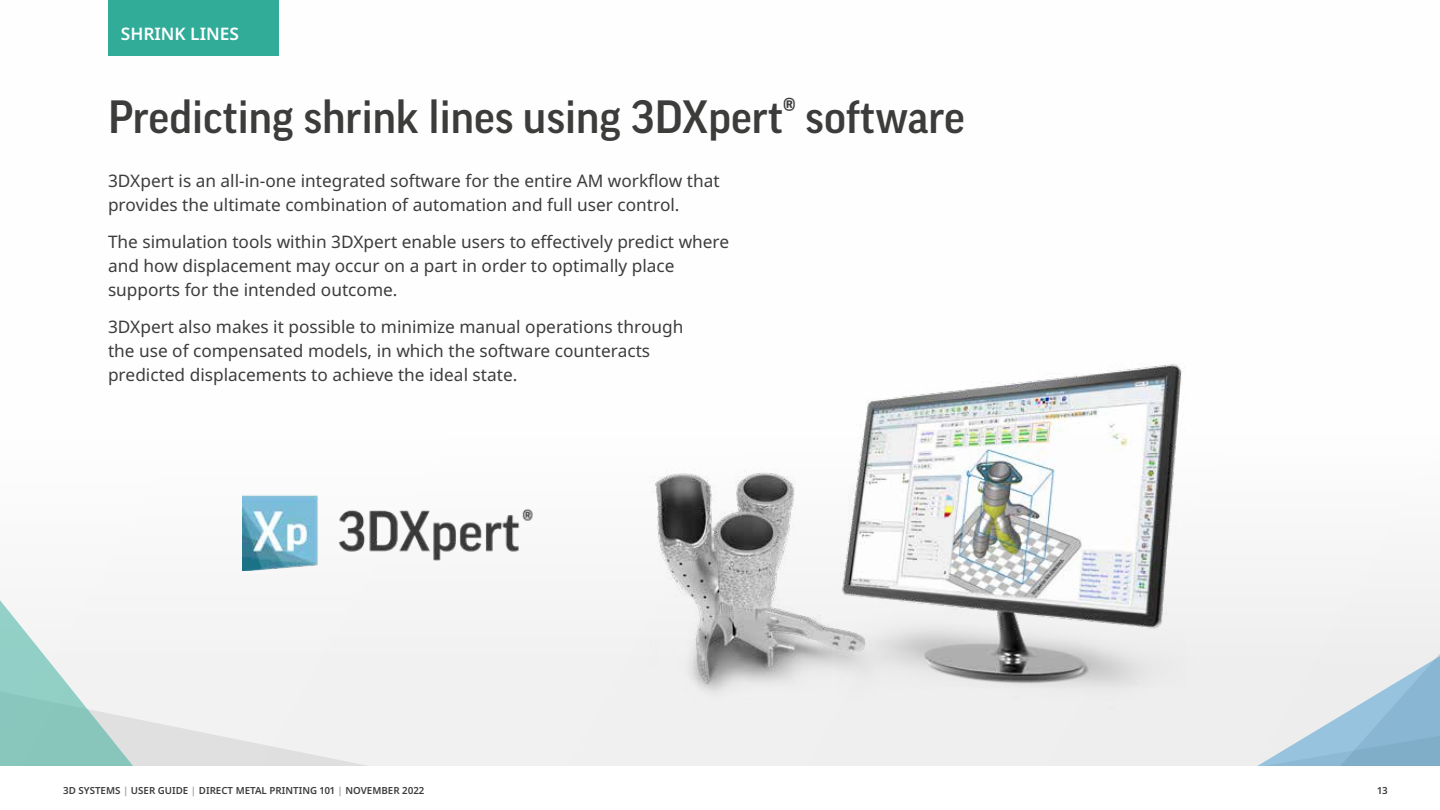
<style>
.page{position:relative;width:1440px;height:810px;background:#fff}
.page>*{position:absolute;margin:0;border:0;box-sizing:border-box;transform-origin:0 0}
.t1{font:500 45px "Good Pro";color:#3c3c3b}
.t2{font:17.25px/24px "Noto Sans";color:#3c3c3b}
.t3{font:600 17.25px "Noto Sans";color:#fff}
.t4{font:600 9.75px "Noto Sans";color:#3c3c3b}
.s1{color:#9d9d9c}
</style>
<div class="page">
<div style="left:0;top:0;width:1440px;height:766px;background:linear-gradient(to right,#fdfdfd,#fdfdfd)"></div>
<svg style="left:0;top:469px;width:427px;height:297px"></svg>
<svg style="left:1018px;top:469px;width:422px;height:297px"></svg>
<svg style="left:1181px;top:519px;width:259px;height:247px;fill:#efefef"></svg>
<div style="left:109px;top:0;width:170px;height:56px;background:#31ac99"></div>
<img style="left:642px;top:348px;width:577px;height:371px">
<img style="left:243px;top:485px;width:295px;height:86px">
<p class="t3" style="left:121px;top:22px;width:120px">SHRINK LINES</p>
<h1 class="t1" style="left:108px;top:91px;width:858px">Predicting shrink lines using 3DXpert® software</h1>
<p class="t2" style="left:108px;top:168px;width:613px">3DXpert is an all-in-one integrated software for the entire AM workflow that provides the ultimate combination of automation and full user control.</p>
<p class="t2" style="left:108px;top:229px;width:623px">The simulation tools within 3DXpert enable users to effectively predict where and how displacement may occur on a part in order to optimally place supports for the intended outcome.</p>
<p class="t2" style="left:108px;top:314px;width:577px">3DXpert also makes it possible to minimize manual operations through the use of compensated models, in which the software counteracts predicted displacements to achieve the ideal state.</p>
<p class="t4" style="left:63px;top:783px;width:363px">3D SYSTEMS <span class="s1">|</span> USER GUIDE <span class="s1">|</span> DIRECT METAL PRINTING 101 <span class="s1">|</span> NOVEMBER 2022</p>
<p class="t4" style="left:1377px;top:783px;width:12px">13</p>
</div>
